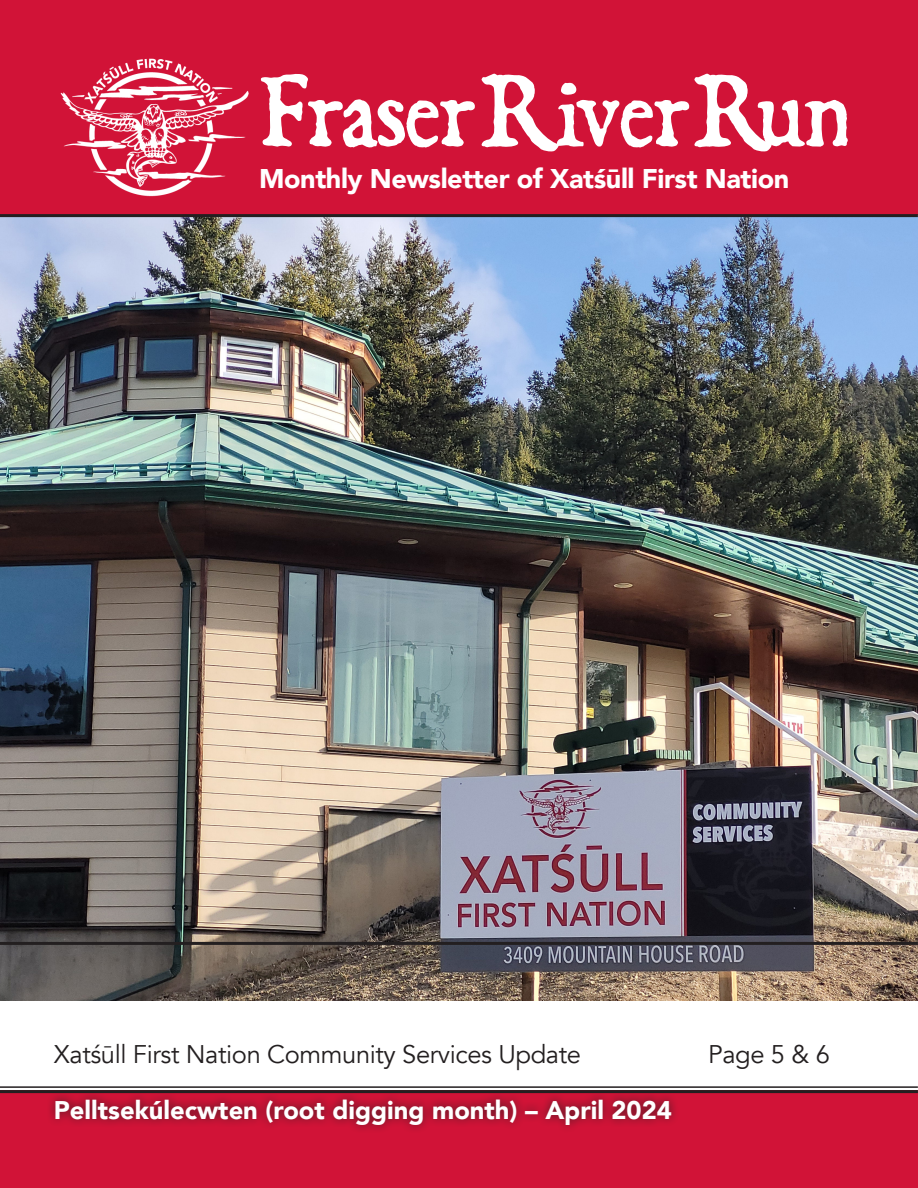
<style>
.page{position:relative;width:918px;height:1188px;background:#fff}
.page>*{position:absolute;margin:0;border:0;box-sizing:border-box;transform-origin:0 0}
.t1{font:900 27px "Avenir";letter-spacing:-.015em;color:#fff}
.t2{font:25.5px "Avenir";letter-spacing:-.015em;color:#231f20}
.t3{font:900 25.5px "Avenir";color:#fff}
</style>
<div class="page">
<div style="left:0;top:0;width:918px;height:218px;background:#d11337"></div>
<div style="left:0;top:1090px;width:918px;height:98px;background:#d11337"></div>
<img style="left:1px;top:217px;width:917px;height:784px">
<svg style="left:261px;top:73px;width:587px;height:79px"></svg>
<hr style="left:0;top:1086px;width:918px;height:2px;background:#231f20">
<hr style="left:0;top:942px;width:918px;height:3px;background:#231f20">
<hr style="left:0;top:214px;width:918px;height:3px;background:#231f20">
<hr style="left:0;top:1090px;width:918px;height:3px;background:#231f20">
<img style="left:60px;top:58px;width:189px;height:139px">
<div style="left:46px;top:1090px;width:635px;height:44px;background:#231f20;opacity:.75"></div>
<p class="t1" style="left:259px;top:155px;width:532px">Monthly Newsletter of Xatśūll First Nation</p>
<p class="t2" style="left:54px;top:1039px;width:529px">Xatśūll First Nation Community Services Update</p>
<p class="t2" style="left:708px;top:1039px;width:123px">Page 5 &amp; 6</p>
<p class="t3" style="left:54px;top:1088px;width:620px">Pelltsekúlecwten (root digging month) – April 2024</p>
</div>
